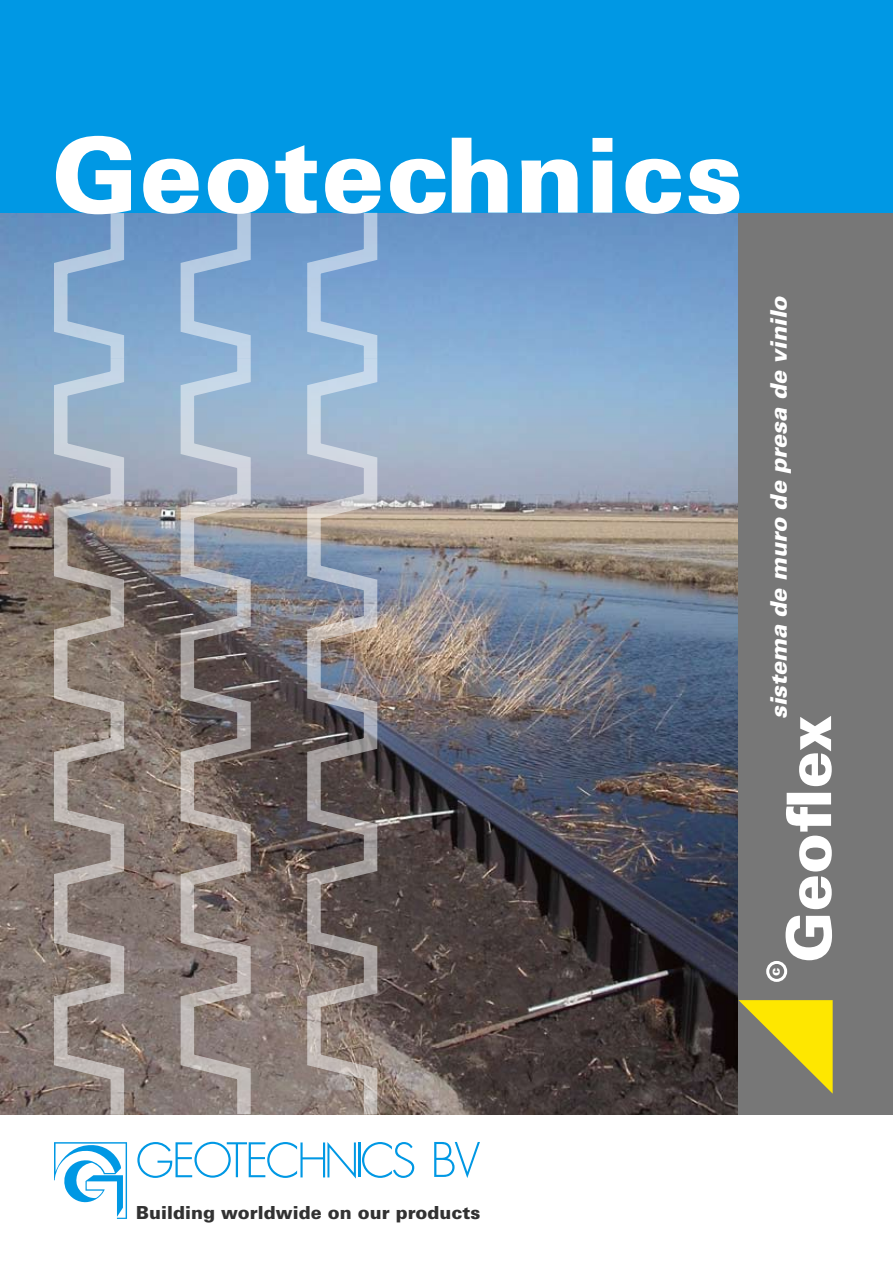
<style>
.page{position:relative;width:893px;height:1263px;background:#fff}
.page>*{position:absolute;margin:0;border:0;box-sizing:border-box;transform-origin:0 0}
.t1{font:900 103.8px "Univers LT";letter-spacing:.01em;color:#fff}
.t2{font:900 61.5px "Univers LT";color:#fff}
.t3{font:italic 900 22.8px "Univers LT";color:#fff}
.t4{font:900 18px "Univers LT";color:#323232}
.t5{font:900 13.5px "Univers LT";color:#fff}
</style>
<div class="page">
<svg style="left:54px;top:1142px;width:73px;height:77px"></svg>
<svg style="left:434px;top:1142px;width:46px;height:36px"></svg>
<svg style="left:362px;top:1142px;width:52px;height:36px"></svg>
<hr style="left:358px;top:1142px;width:2px;height:35px;background:#0098e4">
<svg style="left:137px;top:1142px;width:219px;height:36px"></svg>
<img style="left:0;top:213px;width:738px;height:901px">
<div style="left:738px;top:0;width:155px;height:1114px;background:#777"></div>
<div style="left:0;top:0;width:893px;height:213px;background:#0098e4"></div>
<div style="left:766px;top:961px;width:21px;height:21px;border:3px solid #fff;border-radius:50%"></div>
<svg style="left:738px;top:1000px;width:95px;height:94px"></svg>
<svg style="left:52px;top:213px;width:74px;height:902px"></svg>
<svg style="left:179px;top:213px;width:73px;height:902px"></svg>
<img style="left:306px;top:212px;width:73px;height:903px">
<h1 class="t1" style="left:52px;top:110px;width:693px">Geotechnics</h1>
<p class="t3" style="left:764px;top:719px;width:425px;rotate:-90deg">sistema de muro de presa de vinilo</p>
<h2 class="t2" style="left:770px;top:963px;width:250px;rotate:-90deg">Geoflex</h2>
<p class="t5" style="left:766px;top:976px;width:10px;rotate:-90deg">c</p>
<p class="t4" style="left:136px;top:1201px;width:346px">Building worldwide on our products</p>
</div>
